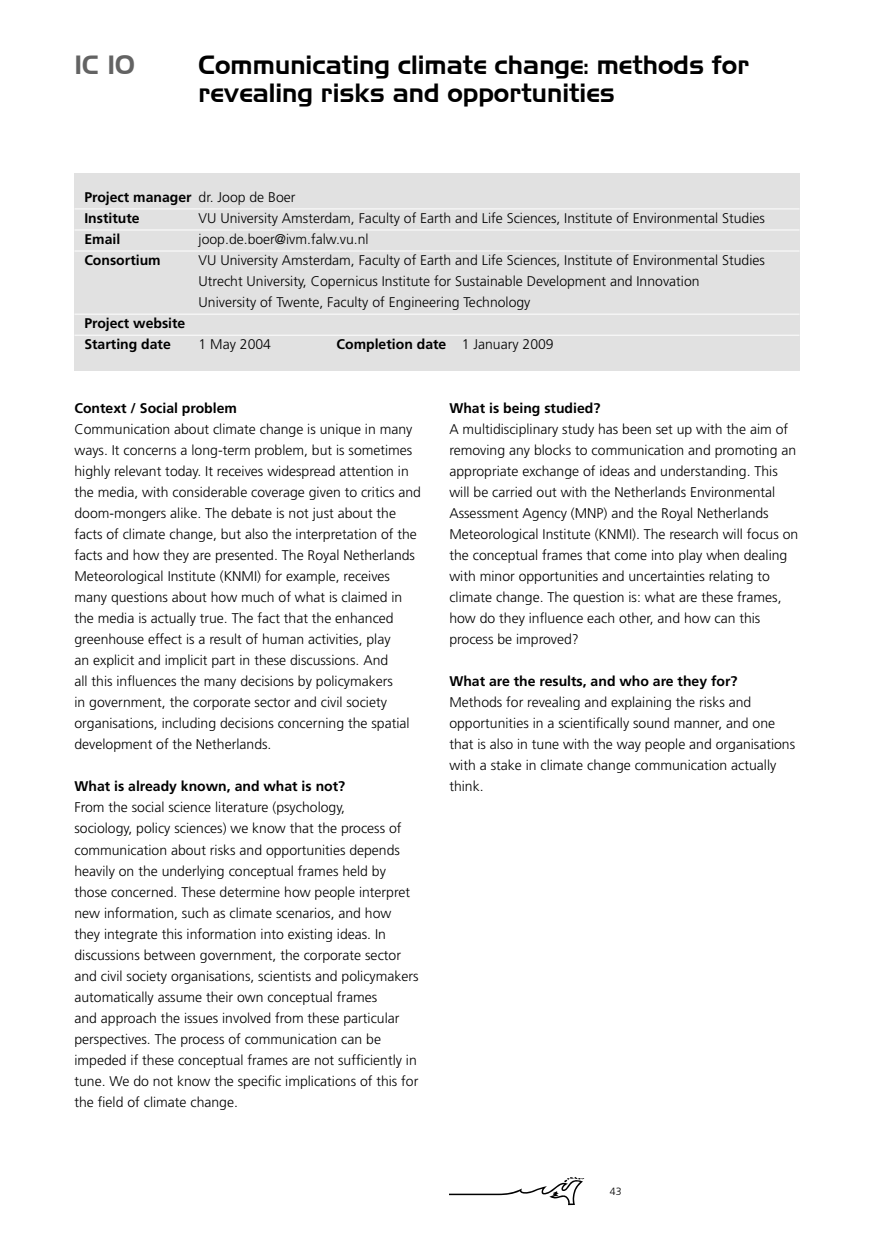
<style>
.page{position:relative;width:874px;height:1241px;background:#fff}
.page>*{position:absolute;margin:0;border:0;box-sizing:border-box;transform-origin:0 0}
.t1{font:26.25px/28px "Slicker";color:#000}
.t2{font:26.25px "Slicker";color:#636363}
.t3{font:300 14px/21px "Frutiger";color:#000}
.t4{font:700 14px/21px "Frutiger";color:#000}
.t5{font:300 10.5px "Frutiger";color:#000}
.s1{font-weight:300}
</style>
<div class="page">
<svg style="left:449px;top:1177px;width:135px;height:27px"></svg>
<div style="left:74px;top:173px;width:725px;height:197px;background:#e1e1e1"></div>
<hr style="left:74px;top:208px;width:725px;height:1px;background:#fff">
<hr style="left:74px;top:229px;width:725px;height:1px;background:#fff">
<hr style="left:74px;top:250px;width:725px;height:1px;background:#fff">
<hr style="left:74px;top:335px;width:725px;height:1px;background:#fff">
<hr style="left:74px;top:314px;width:725px;height:1px;background:#fff">
<h1 class="t2" style="left:74px;top:50px;width:62px">IC 10</h1>
<h1 class="t1" style="left:198px;top:51px;width:552px">Communicating climate change: methods for revealing risks and opportunities</h1>
<p class="t4" style="left:84px;top:186px;width:212px">Project manager <span class="s1">dr. Joop de Boer<br></span>Institute</p>
<p class="t3" style="left:198px;top:208px;width:567px">VU University Amsterdam, Faculty of Earth and Life Sciences, Institute of Environmental Studies</p>
<p class="t4" style="left:84px;top:228px;width:37px">Email</p>
<p class="t3" style="left:198px;top:229px;width:171px">joop.de.boer@ivm.falw.vu.nl</p>
<p class="t4" style="left:84px;top:250px;width:78px">Consortium</p>
<p class="t3" style="left:198px;top:250px;width:567px">VU University Amsterdam, Faculty of Earth and Life Sciences, Institute of Environmental Studies<br>Utrecht University, Copernicus Institute for Sustainable Development and Innovation<br>University of Twente, Faculty of Engineering Technology</p>
<p class="t4" style="left:84px;top:313px;width:102px">Project website<br>Starting date</p>
<p class="t3" style="left:198px;top:334px;width:74px">1 May 2004</p>
<p class="t4" style="left:336px;top:334px;width:218px">Completion date <span class="s1">1 January 2009</span></p>
<p class="t4" style="left:74px;top:397px;width:164px">Context / Social problem</p>
<p class="t3" style="left:74px;top:418px;width:348px">Communication about climate change is unique in many ways. It concerns a long-term problem, but is sometimes highly relevant today. It receives widespread attention in the media, with considerable coverage given to critics and doom-mongers alike. The debate is not just about the facts of climate change, but also the interpretation of the facts and how they are presented. The Royal Netherlands Meteorological Institute (KNMI) for example, receives many questions about how much of what is claimed in the media is actually true. The fact that the enhanced greenhouse effect is a result of human activities, play<br>an explicit and implicit part in these discussions. And<br>all this influences the many decisions by policymakers<br>in government, the corporate sector and civil society organisations, including decisions concerning the spatial development of the Netherlands.</p>
<p class="t4" style="left:74px;top:775px;width:272px">What is already known, and what is not?</p>
<p class="t3" style="left:74px;top:797px;width:345px">From the social science literature (psychology,<br>sociology, policy sciences) we know that the process of communication about risks and opportunities depends heavily on the underlying conceptual frames held by those concerned. These determine how people interpret new information, such as climate scenarios, and how they integrate this information into existing ideas. In discussions between government, the corporate sector and civil society organisations, scientists and policymakers automatically assume their own conceptual frames<br>and approach the issues involved from these particular perspectives. The process of communication can be impeded if these conceptual frames are not sufficiently in tune. We do not know the specific implications of this for the field of climate change.</p>
<p class="t4" style="left:449px;top:397px;width:152px">What is being studied?</p>
<p class="t3" style="left:449px;top:418px;width:350px">A multidisciplinary study has been set up with the aim of removing any blocks to communication and promoting an appropriate exchange of ideas and understanding. This will be carried out with the Netherlands Environmental Assessment Agency (MNP) and the Royal Netherlands Meteorological Institute (KNMI). The research will focus on the conceptual frames that come into play when dealing with minor opportunities and uncertainties relating to climate change. The question is: what are these frames, how do they influence each other, and how can this process be improved?</p>
<p class="t4" style="left:449px;top:670px;width:289px">What are the results, and who are they for?</p>
<p class="t3" style="left:449px;top:691px;width:347px">Methods for revealing and explaining the risks and opportunities in a scientifically sound manner, and one that is also in tune with the way people and organisations with a stake in climate change communication actually think.</p>
<p class="t5" style="left:609px;top:1185px;width:13px">43</p>
</div>
